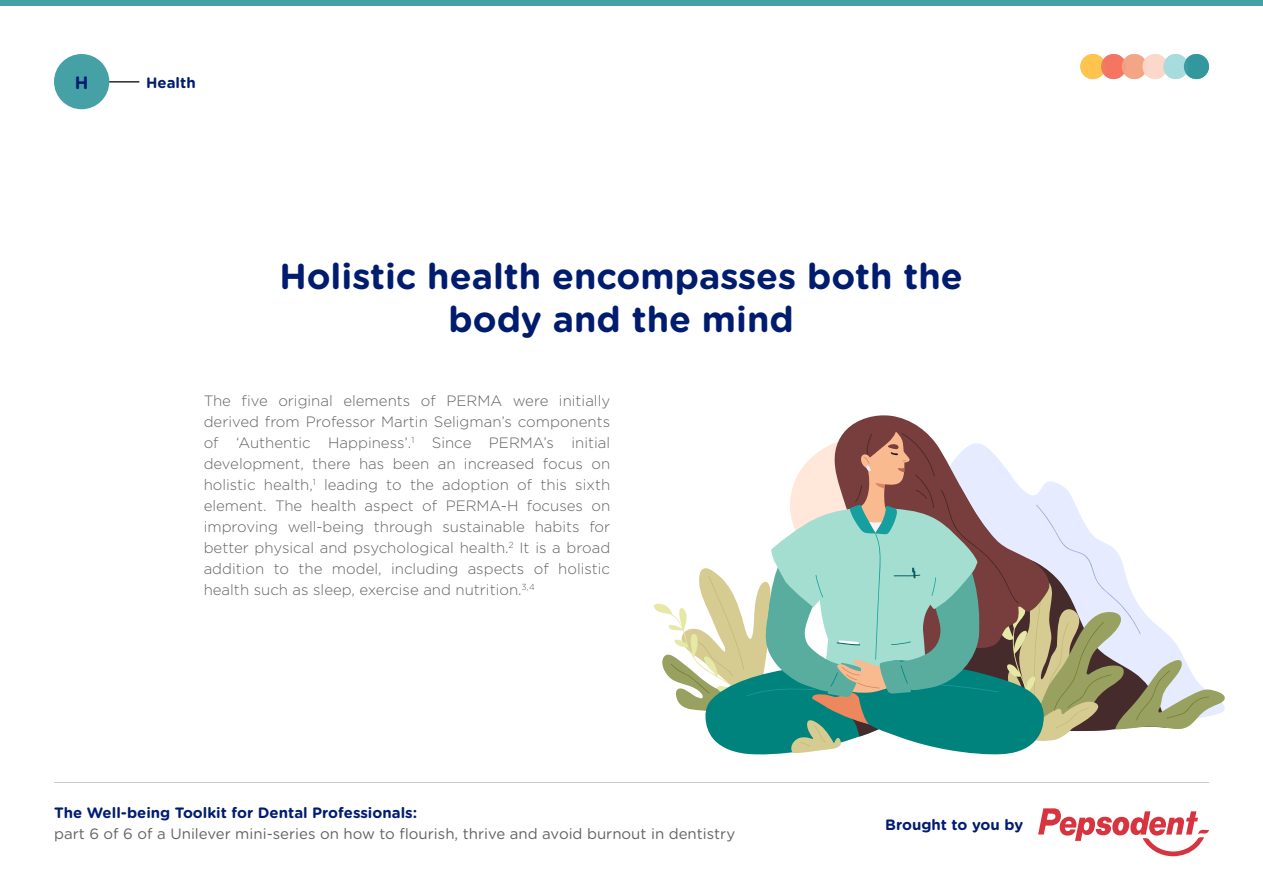
<style>
.page{position:relative;width:1263px;height:893px;background:#fff}
.page>*{position:absolute;margin:0;border:0;box-sizing:border-box;transform-origin:0 0}
.t1{font:700 36px/42.6px "Gotham Rounded";color:#001c6f;text-align:center}
.t2{font:700 18px "Gotham Rounded";color:#001c70}
.t3{font:300 15px/21px "Gotham HTF";color:#636366;text-align:justify}
.t4{font:15px "Gotham Rounded";color:#636366}
.t5{font:700 15px "Gotham Rounded";color:#001c70}
</style>
<div class="page">
<hr style="left:54px;top:782px;width:1155px;height:1px;background:#c7c8ca">
<div style="left:54px;top:54px;width:55px;height:55px;background:#46a1a6;border-radius:50%"></div>
<div style="left:0;top:0;width:1263px;height:6px;background:#46a1a6"></div>
<hr style="left:109px;top:82px;width:30px;height:1px;background:#231f20">
<div style="left:1080px;top:54px;width:25px;height:25px;background:#ffc74f;border-radius:50%"></div>
<div style="left:1101px;top:54px;width:25px;height:25px;background:#f37461;border-radius:50%"></div>
<div style="left:1122px;top:54px;width:25px;height:25px;background:#f4a584;border-radius:50%"></div>
<div style="left:1142px;top:54px;width:25px;height:25px;background:#fcd8ca;border-radius:50%"></div>
<div style="left:1163px;top:54px;width:25px;height:25px;background:#a6dcde;border-radius:50%"></div>
<div style="left:1184px;top:54px;width:25px;height:25px;background:#31979c;border-radius:50%"></div>
<svg style="left:1038px;top:808px;width:171px;height:48px"></svg>
<svg style="left:653px;top:419px;width:572px;height:336px"></svg>
<p class="t2" style="left:75px;top:69px;width:15px">H</p>
<p class="t5" style="left:146px;top:71px;width:51px">Health</p>
<p class="t1" style="left:279px;top:254px;width:685px">Holistic health encompasses both the body and the mind</p>
<p class="t3" style="left:204px;top:390px;width:408px">The five original elements of PERMA were initially derived from Professor Martin Seligman’s components of ‘Authentic Happiness’.<sup>1</sup> Since PERMA’s initial development, there has been an increased focus on holistic health,<sup>1</sup> leading to the adoption of this sixth element. The health aspect of PERMA-H focuses on improving well-being through sustainable habits for better physical and psychological health.<sup>2</sup> It is a broad addition to the model, including aspects of holistic health such as sleep, exercise and nutrition.<sup>3,4</sup></p>
<p class="t5" style="left:54px;top:802px;width:365px">The Well-being Toolkit for Dental Professionals:</p>
<p class="t4" style="left:54px;top:824px;width:682px">part 6 of 6 of a Unilever mini-series on how to flourish, thrive and avoid burnout in dentistry</p>
<p class="t5" style="left:885px;top:813px;width:139px">Brought to you by</p>
</div>
